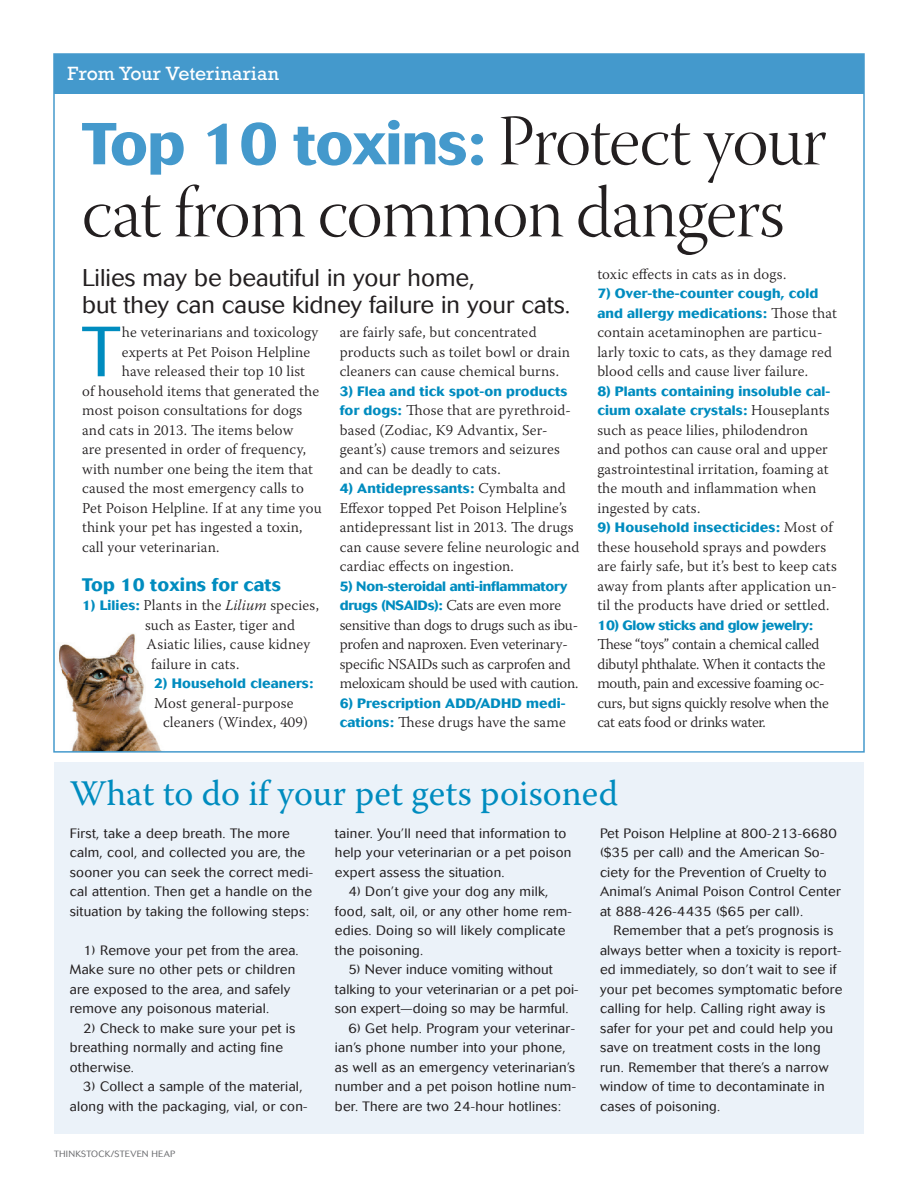
<style>
.page{position:relative;width:918px;height:1188px;background:#fff}
.page>*{position:absolute;margin:0;border:0;box-sizing:border-box;transform-origin:0 0}
.head_serif{font:72px "Warnock Pro Light Disp";letter-spacing:-.015em;color:#231f20}
.text_dropcap{font:300 70.2px "Cosmos";color:#008cbf}
.head_serif-2{font:700 58.5px "Cosmos";letter-spacing:-.015em;color:#49c}
.subhead{font:36px "Warnock Pro";color:#008cbf}
.head_serif-3{font:300 24px "Cosmos";color:#231f20}
.t1{font:19.5px "Rockwell Std";letter-spacing:.005em;color:#fff}
.subhead-2{font:700 18px "Cosmos";letter-spacing:.01em;color:#008cbf}
.text_noindent{font:300 15px/19.5px "Warnock Pro";letter-spacing:.01em;color:#231f20}
.text_dropcap-2{font:300 15px "Warnock Pro";letter-spacing:.01em;color:#231f20}
.text_noindent-2{font:300 15px/19.5px "Warnock Pro";letter-spacing:-.015em;color:#231f20}
.text_noindent-3{font:300 15px/19.5px "Warnock Pro";letter-spacing:-.02em;color:#231f20}
.text_sans_indent{font:300 13.5px/19.5px "Cosmos";letter-spacing:.02em;color:#231f20}
.text_noindent-4{font:700 13.5px/19.5px "Cosmos";letter-spacing:.01em;color:#008cbf}
.text_sans_noindent{font:300 13.5px/19.5px "Cosmos";letter-spacing:.02em;color:#231f20}
.text_noindent-5{font:700 13.5px "Cosmos";letter-spacing:-.015em;color:#008cbf}
.text_noindent-6{font:700 13.5px "Cosmos";letter-spacing:-.02em;color:#008cbf}
.t2{font:300 9px "Cosmos";letter-spacing:.03em;color:#6c6d70}
.s1{font-family:"Warnock Pro Light Disp";font-weight:400;font-size:72px;color:#231f20}
.s2{font-family:"Cosmos";font-weight:700;font-size:13.5px;color:#008cbf}
.s3{font-style:italic}
.s4{font-family:"Warnock Pro";font-weight:300;font-size:15px;color:#231f20}
</style>
<div class="page">
<img style="left:59px;top:633px;width:102px;height:117px">
<div style="left:54px;top:54px;width:810px;height:40px;background:#49c"></div>
<div style="left:54px;top:763px;width:810px;height:371px;background:#ebf2f9"></div>
<p class="t1" style="left:68px;top:63px;width:213px">From Your Veterinarian</p>
<p class="head_serif-2" style="left:82px;top:109px;width:746px">Top 10 toxins: <span class="s1">Protect your</span></p>
<p class="head_serif" style="left:82px;top:174px;width:704px">cat from common dangers</p>
<p class="head_serif-3" style="left:82px;top:264px;width:394px">Lilies may be beautiful in your home,</p>
<p class="head_serif-3" style="left:82px;top:291px;width:490px">but they can cause kidney failure in your cats.</p>
<p class="text_dropcap" style="left:82px;top:312px;width:40px">T</p>
<p class="text_dropcap-2" style="left:122px;top:323px;width:198px">he veterinarians and toxicology</p>
<p class="text_dropcap-2" style="left:122px;top:343px;width:190px">experts at Pet Poison Helpline</p>
<p class="text_dropcap-2" style="left:122px;top:362px;width:185px">have released their top 10 list</p>
<p class="text_dropcap-2" style="left:82px;top:382px;width:239px">of household items that generated the</p>
<p class="text_dropcap-2" style="left:82px;top:401px;width:222px">most poison consultations for dogs</p>
<p class="text_dropcap-2" style="left:82px;top:421px;width:213px">and cats in 2013. The items below</p>
<p class="text_dropcap-2" style="left:82px;top:440px;width:226px">are presented in order of frequency,</p>
<p class="text_dropcap-2" style="left:82px;top:460px;width:233px">with number one being the item that</p>
<p class="text_dropcap-2" style="left:82px;top:479px;width:223px">caused the most emergency calls to</p>
<p class="text_dropcap-2" style="left:82px;top:499px;width:241px">Pet Poison Helpline. If at any time you</p>
<p class="text_dropcap-2" style="left:82px;top:518px;width:222px">think your pet has ingested a toxin,</p>
<p class="text_dropcap-2" style="left:82px;top:538px;width:139px">call your veterinarian.</p>
<p class="subhead-2" style="left:82px;top:574px;width:200px">Top 10 toxins for cats</p>
<p class="text_noindent" style="left:82px;top:595px;width:238px"><span class="s2">1) Lilies:</span> Plants in the <span class="s3">Lilium</span> species,</p>
<p class="text_noindent" style="left:145px;top:615px;width:152px">such as Easter, tiger and</p>
<p class="text_noindent" style="left:147px;top:634px;width:165px">Asiatic lilies, cause kidney</p>
<p class="text_noindent" style="left:151px;top:654px;width:90px">failure in cats.</p>
<p class="text_noindent-4" style="left:154px;top:674px;width:161px">2) Household cleaners:</p>
<p class="text_noindent" style="left:163px;top:693px;width:146px;text-indent:-9px">Most general-purpose cleaners (Windex, 409)</p>
<p class="text_noindent" style="left:340px;top:322px;width:232px">are fairly safe, but concentrated products such as toilet bowl or drain cleaners can cause chemical burns.</p>
<p class="text_noindent-4" style="left:340px;top:381px;width:229px">3) Flea and tick spot-on products</p>
<p class="text_noindent" style="left:340px;top:400px;width:233px"><span class="s2">for dogs:</span> Those that are pyrethroid&shy;based (Zodiac, K9 Advantix, Ser&shy;geant’s) cause tremors and seizures and can be deadly to cats.</p>
<p class="text_noindent-4" style="left:340px;top:479px;width:228px">4) Antidepressants: <span class="s4">Cymbalta and</span></p>
<p class="text_noindent" style="left:340px;top:498px;width:241px">Effexor topped Pet Poison Helpline’s antidepressant list in 2013. The drugs can cause severe feline neurologic and cardiac effects on ingestion.</p>
<p class="text_noindent-5" style="left:340px;top:578px;width:229px">5) Non-steroidal anti-inflammatory</p>
<p class="text_noindent-2" style="left:340px;top:595px;width:240px"><span class="s2">drugs (NSAIDs):</span> Cats are even more sensitive than dogs to drugs such as ibu&shy;profen and naproxen. Even veterinary&shy;specific NSAIDs such as carprofen and meloxicam should be used with caution.</p>
<p class="text_noindent-4" style="left:340px;top:693px;width:227px">6) Prescription ADD/ADHD medi-</p>
<p class="text_noindent" style="left:340px;top:712px;width:227px"><span class="s2">cations:</span> These drugs have the same</p>
<p class="text_noindent" style="left:597px;top:264px;width:191px">toxic effects in cats as in dogs.</p>
<p class="text_noindent-4" style="left:597px;top:284px;width:241px">7) Over-the-counter cough, cold and allergy medications: <span class="s4">Those that</span></p>
<p class="text_noindent" style="left:597px;top:322px;width:236px">contain acetaminophen are particu&shy;larly toxic to cats, as they damage red blood cells and cause liver failure.</p>
<p class="text_noindent-4" style="left:597px;top:381px;width:234px">8) Plants containing insoluble cal&shy;cium oxalate crystals: <span class="s4">Houseplants</span></p>
<p class="text_noindent" style="left:597px;top:420px;width:233px">such as peace lilies, philodendron and pothos can cause oral and upper gastrointestinal irritation, foaming at the mouth and inflammation when ingested by cats.</p>
<p class="text_noindent-4" style="left:597px;top:518px;width:237px">9) Household insecticides: <span class="s4">Most of</span></p>
<p class="text_noindent" style="left:597px;top:537px;width:241px">these household sprays and powders are fairly safe, but it’s best to keep cats away from plants after application un&shy;til the products have dried or settled.</p>
<p class="text_noindent-6" style="left:597px;top:617px;width:217px">10) Glow sticks and glow jewelry:</p>
<p class="text_noindent-3" style="left:597px;top:634px;width:233px">These “toys” contain a chemical called dibutyl phthalate. When it contacts the mouth, pain and excessive foaming oc&shy;curs, but signs quickly resolve when the cat eats food or drinks water.</p>
<p class="subhead" style="left:70px;top:772px;width:550px">What to do if your pet gets poisoned</p>
<p class="text_sans_noindent" style="left:70px;top:823px;width:245px">First, take a deep breath. The more calm, cool, and collected you are, the sooner you can seek the correct medi&shy;cal attention. Then get a handle on the situation by taking the following steps:</p>
<p class="text_sans_indent" style="left:70px;top:940px;width:231px;text-indent:14px">1) Remove your pet from the area.<br>Make sure no other pets or children are exposed to the area, and safely remove any poisonous material.</p>
<p class="text_sans_indent" style="left:70px;top:1018px;width:227px;text-indent:14px">2) Check to make sure your pet is breathing normally and acting fine otherwise.</p>
<p class="text_sans_indent" style="left:70px;top:1077px;width:239px;text-indent:14px">3) Collect a sample of the material, along with the packaging, vial, or con-</p>
<p class="t2" style="left:54px;top:1149px;width:123px">THINKSTOCK/STEVEN HEAP</p>
<p class="text_sans_indent" style="left:335px;top:823px;width:238px">tainer. You’ll need that information to help your veterinarian or a pet poison expert assess the situation.</p>
<p class="text_sans_indent" style="left:335px;top:882px;width:238px;text-indent:14px">4) Don’t give your dog any milk, food, salt, oil, or any other home rem&shy;edies. Doing so will likely complicate the poisoning.</p>
<p class="text_sans_indent" style="left:335px;top:960px;width:245px;text-indent:14px">5) Never induce vomiting without talking to your veterinarian or a pet poi&shy;son expert—doing so may be harmful.</p>
<p class="text_sans_indent" style="left:335px;top:1018px;width:243px;text-indent:14px">6) Get help. Program your veterinar&shy;ian’s phone number into your phone, as well as an emergency veterinarian’s number and a pet poison hotline num&shy;ber. There are two 24-hour hotlines:</p>
<p class="text_sans_indent" style="left:600px;top:823px;width:242px">Pet Poison Helpline at 800-213-6680 ($35 per call) and the American So&shy;ciety for the Prevention of Cruelty to Animal’s Animal Poison Control Center at 888-426-4435 ($65 per call).</p>
<p class="text_sans_indent" style="left:600px;top:921px;width:244px;text-indent:14px">Remember that a pet’s prognosis is always better when a toxicity is report&shy;ed immediately, so don’t wait to see if your pet becomes symptomatic before calling for help. Calling right away is safer for your pet and could help you save on treatment costs in the long run. Remember that there’s a narrow window of time to decontaminate in cases of poisoning.</p>
</div>
